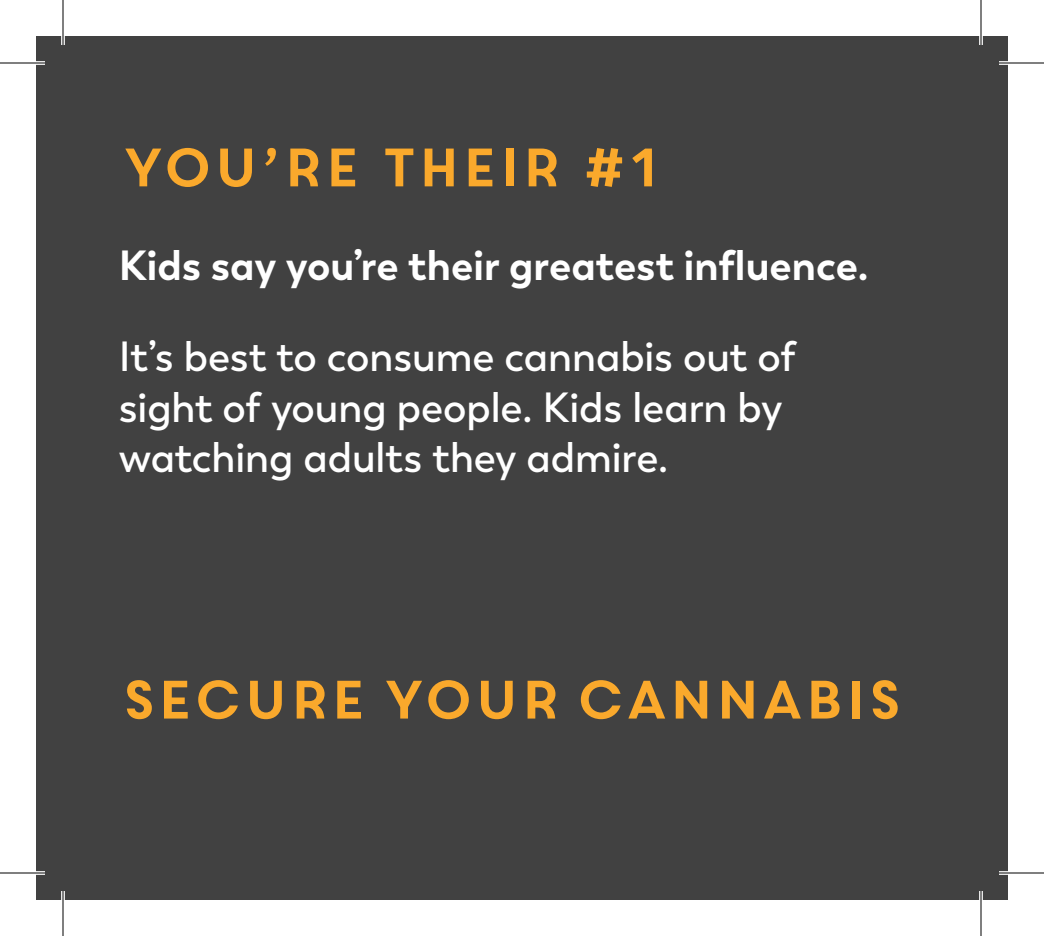
<style>
.page{position:relative;width:1044px;height:936px;background:#fff}
.page>*{position:absolute;margin:0;border:0;box-sizing:border-box;transform-origin:0 0}
.t1{font:54px "Core Circus";letter-spacing:-.095em;color:#faa92c}
.t2{font:700 42px/90.9px "Trenda";color:#fff}
.t3{font:600 42px/50.4px "Trenda";color:#fff}
.s1{font-weight:600}
</style>
<div class="page">
<div style="left:36px;top:36px;width:972px;height:864px;background:#414141"></div>
<svg style="left:36px;top:61px;width:9px;height:4px"></svg>
<svg style="left:999px;top:61px;width:9px;height:4px"></svg>
<svg style="left:36px;top:871px;width:9px;height:4px"></svg>
<svg style="left:999px;top:871px;width:9px;height:4px"></svg>
<svg style="left:61px;top:36px;width:4px;height:9px"></svg>
<svg style="left:61px;top:891px;width:4px;height:9px"></svg>
<svg style="left:979px;top:36px;width:4px;height:9px"></svg>
<svg style="left:979px;top:891px;width:4px;height:9px"></svg>
<hr style="left:0;top:62px;width:45px;height:2px;background:#000">
<hr style="left:999px;top:62px;width:45px;height:2px;background:#000">
<hr style="left:0;top:872px;width:45px;height:2px;background:#000">
<hr style="left:999px;top:872px;width:45px;height:2px;background:#000">
<hr style="left:62px;top:0;width:2px;height:45px;background:#000">
<hr style="left:62px;top:891px;width:2px;height:45px;background:#000">
<hr style="left:980px;top:0;width:2px;height:45px;background:#000">
<hr style="left:980px;top:891px;width:2px;height:45px;background:#000">
<p class="t1" style="left:119px;top:131px;width:547px">YOU’RE THEIR #1</p>
<p class="t2" style="left:119px;top:221px;width:751px">Kids say you’re their greatest influence.<br><span class="s1">It’s best to consume cannabis out of</span></p>
<p class="t3" style="left:119px;top:382px;width:665px">sight of young people. Kids learn by watching adults they admire.</p>
<p class="t1" style="left:119px;top:663px;width:788px">SECURE YOUR CANNABIS</p>
</div>
